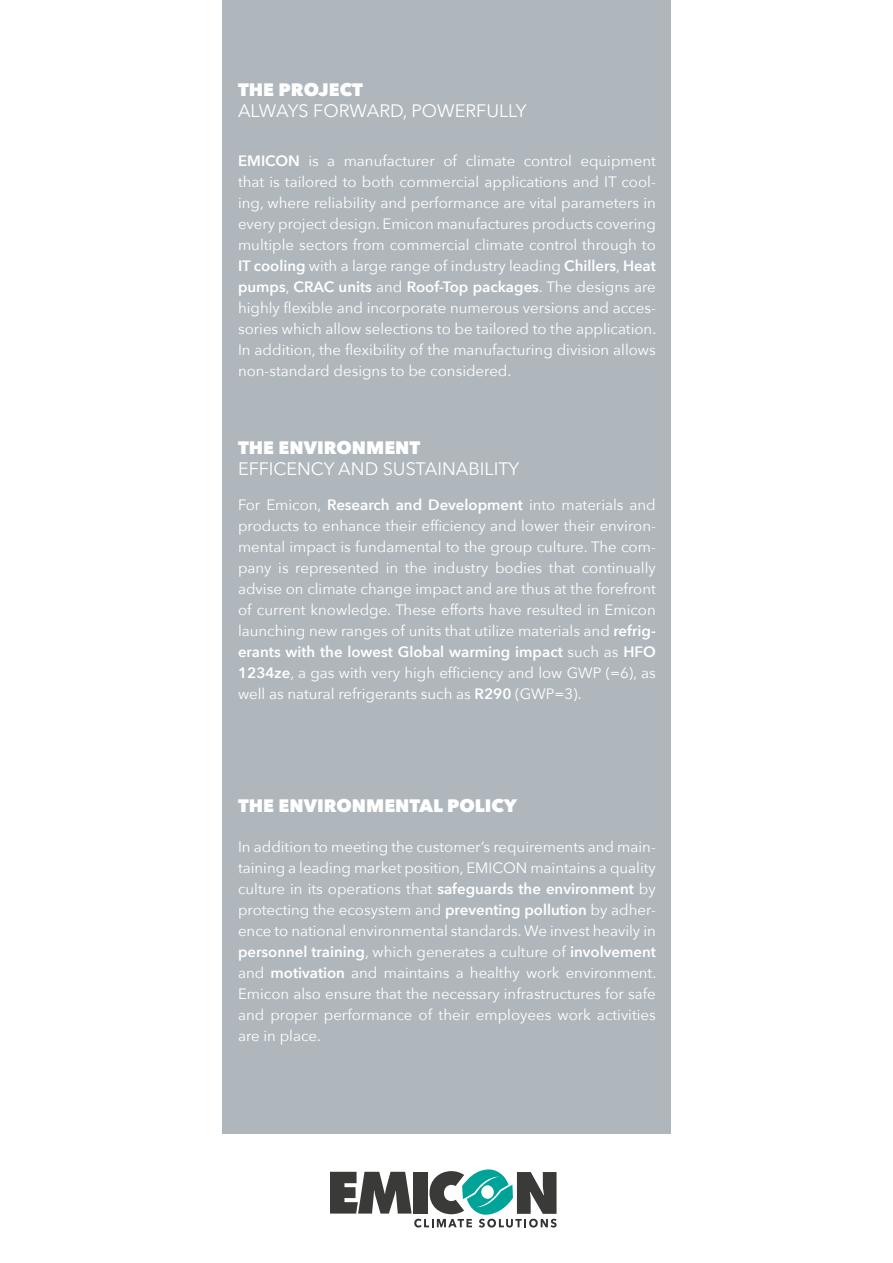
<style>
.page{position:relative;width:893px;height:1263px;background:#fff}
.page>*{position:absolute;margin:0;border:0;box-sizing:border-box;transform-origin:0 0}
.t1{font:18px "Avenir Next";color:#fff}
.t2{font:800 18px "Avenir Next";color:#fff}
.t3{font:15px/21px "Avenir Next";color:#fff;text-align:justify}
.s1{font-weight:600}
</style>
<div class="page">
<div style="left:222px;top:0;width:449px;height:1134px;background:#b0b7bc"></div>
<svg style="left:330px;top:1169px;width:227px;height:58px"></svg>
<p class="t2" style="left:238px;top:78px;width:126px">THE PROJECT</p>
<p class="t1" style="left:238px;top:96px;width:290px">ALWAYS FORWARD, POWERFULLY</p>
<p class="t3" style="left:238px;top:149px;width:420px"><span class="s1">EMICON</span> is a manufacturer of climate control equipment that is tailored to both commercial applications and IT cool&shy;ing, where reliability and performance are vital parameters in every project design. Emicon manufactures products covering multiple sectors from commercial climate control through to <span class="s1">IT cooling</span> with a large range of industry leading <span class="s1">Chillers</span>, <span class="s1">Heat pumps</span>, <span class="s1">CRAC units</span> and <span class="s1">Roof-Top packages</span>. The designs are highly flexible and incorporate numerous versions and acces&shy;sories which allow selections to be tailored to the application.<br>In addition, the flexibility of the manufacturing division allows non-standard designs to be considered.</p>
<p class="t2" style="left:238px;top:436px;width:184px">THE ENVIRONMENT</p>
<p class="t1" style="left:238px;top:454px;width:283px">EFFICENCY AND SUSTAINABILITY</p>
<p class="t3" style="left:238px;top:493px;width:419px">For Emicon, <span class="s1">Research and Development</span> into materials and products to enhance their efficiency and lower their environ&shy;mental impact is fundamental to the group culture. The com&shy;pany is represented in the industry bodies that continually advise on climate change impact and are thus at the forefront of current knowledge. These efforts have resulted in Emicon launching new ranges of units that utilize materials and <span class="s1">refrig&shy;erants with the lowest Global warming impact</span> such as <span class="s1">HFO 1234ze</span>, a gas with very high efficiency and low GWP (=6), as well as natural refrigerants such as <span class="s1">R290</span> (GWP=3).</p>
<p class="t2" style="left:238px;top:795px;width:280px">THE ENVIRONMENTAL POLICY</p>
<p class="t3" style="left:238px;top:836px;width:420px">In addition to meeting the customer’s requirements and main&shy;taining a leading market position, EMICON maintains a quality culture in its operations that <span class="s1">safeguards the environment</span> by protecting the ecosystem and <span class="s1">preventing pollution</span> by adher&shy;ence to national environmental standards. We invest heavily in <span class="s1">personnel training</span>, which generates a culture of <span class="s1">involvement </span>and <span class="s1">motivation</span> and maintains a healthy work environment.<br>Emicon also ensure that the necessary infrastructures for safe and proper performance of their employees work activities are in place.</p>
</div>
